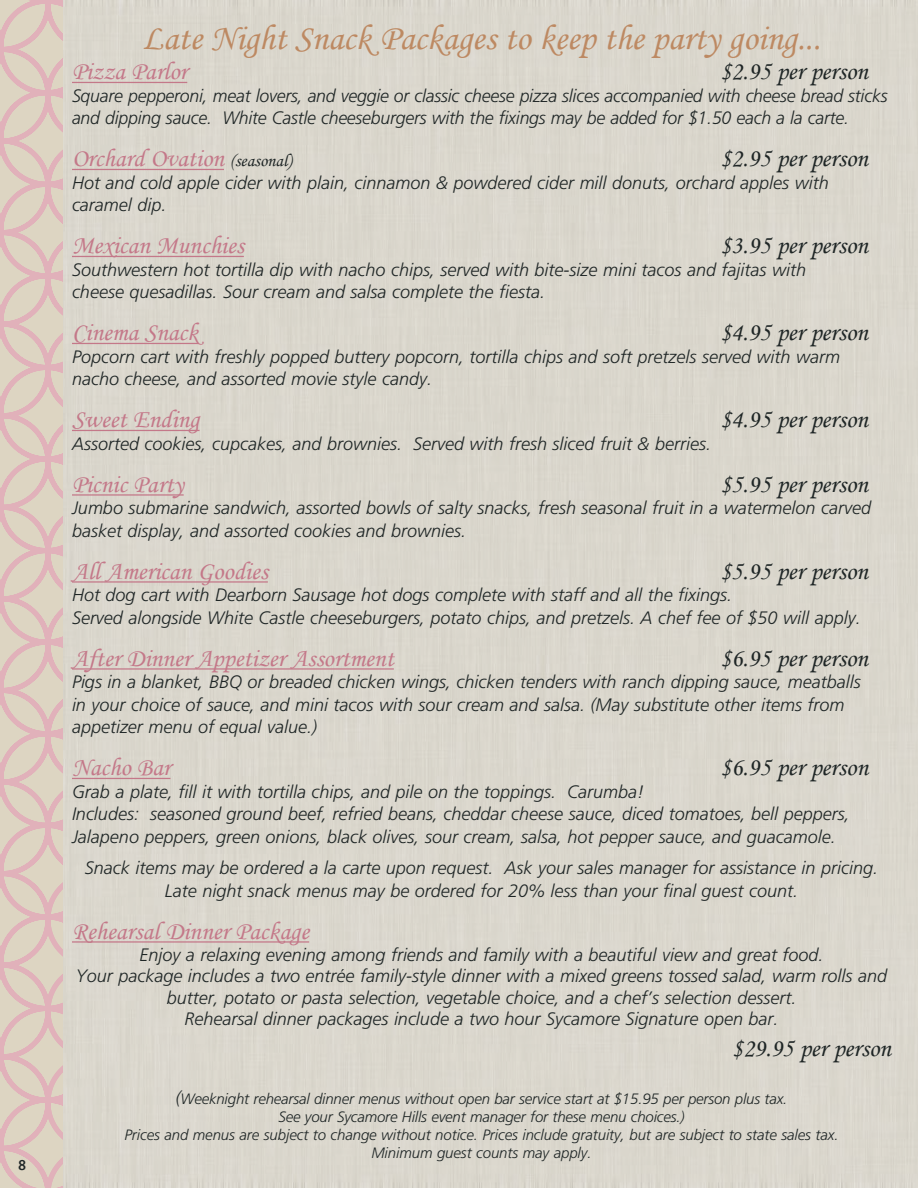
<style>
.page{position:relative;width:918px;height:1188px;background:#fff}
.page>*{position:absolute;margin:0;border:0;box-sizing:border-box;transform-origin:0 0}
.t1{font:36px "Monotype Corsiva";color:#bd8962}
.t2{font:25.5px "Monotype Corsiva";color:#c47889}
.t3{font:25.5px "Monotype Corsiva";color:#1f2626}
.t4{font:italic 300 18px/22.5px "Frutiger";color:#1f2626}
.t5{font:italic 300 15px/18px "Frutiger";letter-spacing:-.01em;color:#1f2626;text-align:center}
.t6{font:500 15px "Ideal Sans";color:#1f2626}
.s1{font-size:18px;color:#1f2626}
.s2{font-size:18px}
</style>
<div class="page">
<svg style="left:0;top:0;width:43px;height:1188px;background:#decabf"></svg>
<svg style="left:43px;top:0;width:20px;height:1188px;background:#dec8bf"></svg>
<hr style="left:72px;top:82px;width:115px;height:1px;background:#c47889">
<hr style="left:72px;top:169px;width:152px;height:1px;background:#c47889">
<hr style="left:72px;top:256px;width:172px;height:1px;background:#c47889">
<hr style="left:72px;top:343px;width:127px;height:1px;background:#c47889">
<hr style="left:72px;top:430px;width:128px;height:1px;background:#c47889">
<hr style="left:72px;top:494px;width:112px;height:2px;background:#c47889">
<hr style="left:72px;top:581px;width:196px;height:2px;background:#c47889">
<hr style="left:72px;top:668px;width:322px;height:2px;background:#c47889">
<hr style="left:72px;top:778px;width:98px;height:1px;background:#c47889">
<hr style="left:72px;top:941px;width:237px;height:2px;background:#c47889">
<p class="t6" style="left:18px;top:1153px;width:10px">8</p>
<h1 class="t1" style="left:142px;top:16px;width:680px">Late Night Snack Packages to keep the party going...</h1>
<h2 class="t2" style="left:72px;top:56px;width:117px">Pizza Parlor</h2>
<h2 class="t3" style="left:720px;top:56px;width:149px">$2.95 per person</h2>
<p class="t4" style="left:72px;top:85px;width:817px">Square pepperoni, meat lovers, and veggie or classic cheese pizza slices accompanied with cheese bread sticks and dipping sauce. White Castle cheeseburgers with the fixings may be added for $1.50 each a la carte.</p>
<h2 class="t2" style="left:72px;top:143px;width:221px">Orchard Ovation <span class="s1">(seasonal)</span></h2>
<h2 class="t3" style="left:720px;top:143px;width:149px">$2.95 per person</h2>
<p class="t4" style="left:72px;top:172px;width:758px">Hot and cold apple cider with plain, cinnamon &amp; powdered cider mill donuts, orchard apples with caramel dip.</p>
<h2 class="t2" style="left:72px;top:230px;width:173px">Mexican Munchies</h2>
<h2 class="t3" style="left:720px;top:230px;width:149px">$3.95 per person</h2>
<p class="t4" style="left:72px;top:259px;width:736px">Southwestern hot tortilla dip with nacho chips, served with bite-size mini tacos and fajitas with cheese quesadillas. Sour cream and salsa complete the fiesta.</p>
<h2 class="t2" style="left:72px;top:317px;width:128px">Cinema Snack</h2>
<h2 class="t3" style="left:720px;top:317px;width:149px">$4.95 per person</h2>
<p class="t4" style="left:72px;top:346px;width:770px">Popcorn cart with freshly popped buttery popcorn, tortilla chips and soft pretzels served with warm nacho cheese, and assorted movie style candy.</p>
<h2 class="t2" style="left:72px;top:404px;width:129px">Sweet Ending</h2>
<h2 class="t3" style="left:720px;top:404px;width:149px">$4.95 per person</h2>
<p class="t4" style="left:72px;top:433px;width:641px">Assorted cookies, cupcakes, and brownies. Served with fresh sliced fruit &amp; berries.</p>
<h2 class="t2" style="left:72px;top:469px;width:113px">Picnic Party</h2>
<h2 class="t3" style="left:720px;top:469px;width:149px">$5.95 per person</h2>
<p class="t4" style="left:72px;top:497px;width:801px">Jumbo submarine sandwich, assorted bowls of salty snacks, fresh seasonal fruit in a watermelon carved basket display, and assorted cookies and brownies.</p>
<h2 class="t2" style="left:72px;top:556px;width:197px">All American Goodies</h2>
<h2 class="t3" style="left:720px;top:556px;width:149px">$5.95 per person</h2>
<p class="t4" style="left:72px;top:584px;width:790px">Hot dog cart with Dearborn Sausage hot dogs complete with staff and all the fixings.<br>Served alongside White Castle cheeseburgers, potato chips, and pretzels. A chef fee of $50 will apply.</p>
<h2 class="t2" style="left:72px;top:643px;width:323px">After Dinner Appetizer Assortment</h2>
<h2 class="t3" style="left:720px;top:643px;width:149px">$6.95 per person</h2>
<p class="t4" style="left:72px;top:671px;width:790px">Pigs in a blanket, BBQ or breaded chicken wings, chicken tenders with ranch dipping sauce, meatballs in your choice of sauce, and mini tacos with sour cream and salsa. (May substitute other items from appetizer menu of equal value.)</p>
<h2 class="t2" style="left:72px;top:752px;width:100px">Nacho Bar</h2>
<h2 class="t3" style="left:720px;top:752px;width:149px">$6.95 per person</h2>
<p class="t4" style="left:72px;top:781px;width:779px">Grab a plate, fill it with tortilla chips, and pile on the toppings. Carumba!<br>Includes: seasoned ground beef, refried beans, cheddar cheese sauce, diced tomatoes, bell peppers,<br>Jalapeno peppers, green onions, black olives, sour cream, salsa, hot pepper sauce, and guacamole.</p>
<p class="t4" style="left:85px;top:857px;width:795px;text-align:center">Snack items may be ordered a la carte upon request. Ask your sales manager for assistance in pricing.<br>Late night snack menus may be ordered for 20% less than your final guest count.</p>
<h2 class="t2" style="left:72px;top:916px;width:239px">Rehearsal Dinner Package</h2>
<p class="t4" style="left:76px;top:944px;width:813px;line-height:21.6px;text-align:center">Enjoy a relaxing evening among friends and family with a beautiful view and great food.<br>Your package includes a two entrée family-style dinner with a mixed greens tossed salad, warm rolls and butter, potato or pasta selection, vegetable choice, and a chef’s selection dessert.<br>Rehearsal dinner packages include a two hour Sycamore Signature open bar.</p>
<h2 class="t3" style="left:732px;top:1033px;width:161px">$29.95 per person</h2>
<p class="t5" style="left:125px;top:1090px;width:716px"><span class="s2">(</span>Weeknight rehearsal dinner menus without open bar service start at $15.95 per person plus tax.<br>See your Sycamore Hills event manager for these menu choices.)<br>Prices and menus are subject to change without notice. Prices include gratuity, but are subject to state sales tax.<br>Minimum guest counts may apply.</p>
</div>
